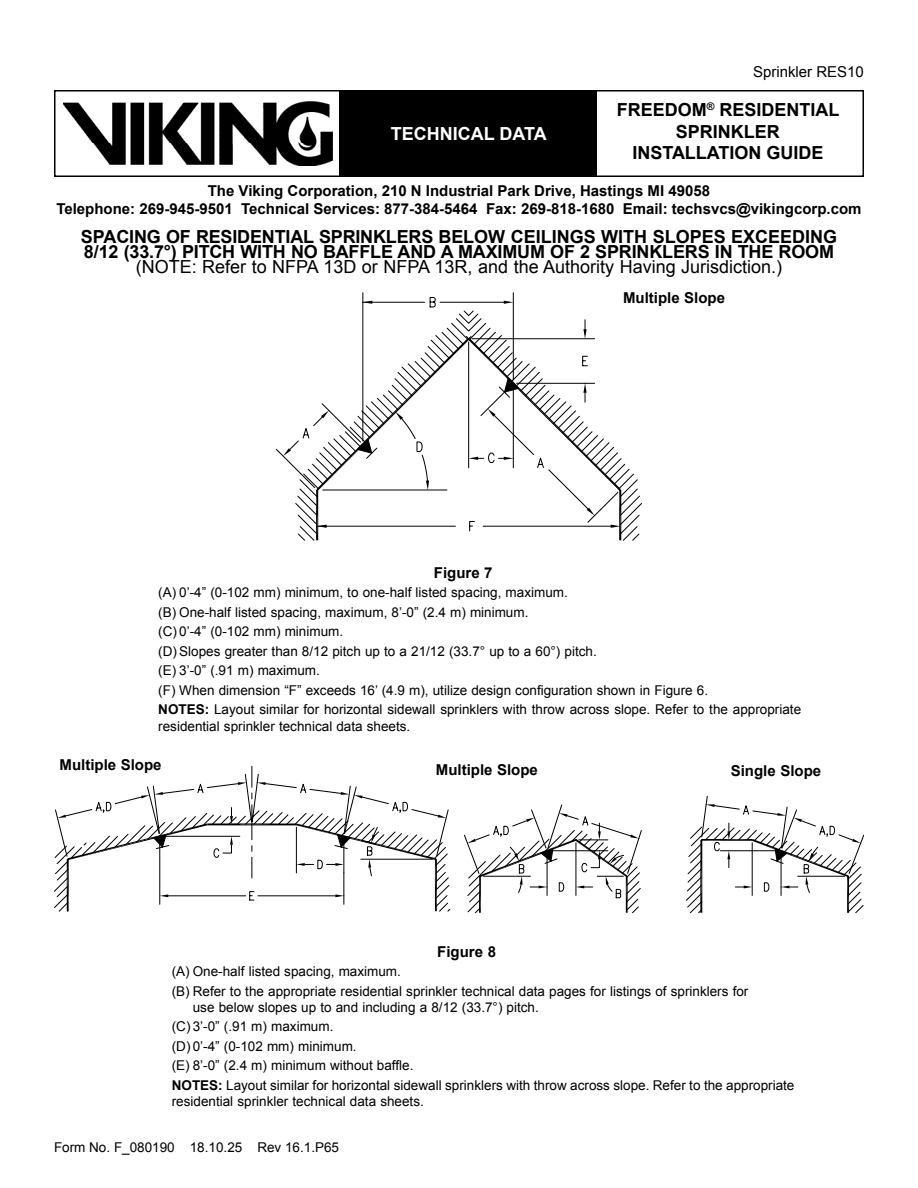
<style>
.page{position:relative;width:918px;height:1188px;background:#fff}
.page>*{position:absolute;margin:0;border:0;box-sizing:border-box;transform-origin:0 0}
.t1{font:700 18px/21.6px "Arial";letter-spacing:-.01em;color:#000;text-align:center}
.t2{font:18px "Arial";color:#000}
.t3{font:700 18px "Arial";color:#fff}
.t4{font:700 15px/18px "Arial";color:#000;text-align:center}
.t5{font:15px "Arial";color:#000}
.t6{font:13.5px/19.5px "Arial";color:#000}
.s1{font-weight:700}
</style>
<div class="page">
<div style="left:54px;top:90px;width:810px;height:87px;border:2px solid #000"></div>
<div style="left:340px;top:91px;width:257px;height:85px;background:#000"></div>
<img style="left:63px;top:102px;width:269px;height:64px">
<hr style="left:513px;top:293px;width:1px;height:87px;background:#000">
<hr style="left:363px;top:293px;width:1px;height:148px;background:#000">
<svg style="left:621px;top:458px;width:21px;height:82px"></svg>
<svg style="left:276px;top:297px;width:345px;height:243px"></svg>
<hr style="left:317px;top:526px;width:138px;height:1px;background:#000">
<svg style="left:55px;top:774px;width:809px;height:139px"></svg>
<h1 class="t3" style="left:391px;top:121px;width:157px">TECHNICAL DATA</h1>
<p class="t5" style="left:753px;top:62px;width:112px">Sprinkler RES10</p>
<h1 class="t1" style="left:617px;top:100px;width:224px">FREEDOM<sup>®</sup> RESIDENTIAL<br>SPRINKLER<br>INSTALLATION GUIDE</h1>
<p class="t4" style="left:56px;top:182px;width:807px">The Viking Corporation, 210 N Industrial Park Drive, Hastings MI 49058<br>Telephone: 269-945-9501 Technical Services: 877-384-5464 Fax: 269-818-1680 Email: techsvcs@vikingcorp.com</p>
<h1 class="t1" style="left:81px;top:230px;width:758px;line-height:15px;text-align:left">SPACING OF RESIDENTIAL SPRINKLERS BELOW CEILINGS WITH SLOPES EXCEEDING<br>8/12 (33.7°) PITCH WITH NO BAFFLE AND A MAXIMUM OF 2 SPRINKLERS IN THE ROOM</h1>
<h1 class="t2" style="left:136px;top:255px;width:648px">(NOTE: Refer to NFPA 13D or NFPA 13R, and the Authority Having Jurisdiction.)</h1>
<p class="t4" style="left:623px;top:290px;width:104px">Multiple Slope</p>
<p class="t4" style="left:434px;top:564px;width:60px">Figure 7</p>
<p class="t6" style="left:158px;top:583px;width:644px">(A) 0’-4” (0-102 mm) minimum, to one-half listed spacing, maximum.<br>(B) One-half listed spacing, maximum, 8’-0” (2.4 m) minimum.<br>(C) 0’-4” (0-102 mm) minimum.<br>(D) Slopes greater than 8/12 pitch up to a 21/12 (33.7° up to a 60°) pitch.<br>(E) 3’-0” (.91 m) maximum.<br>(F) When dimension “F” exceeds 16’ (4.9 m), utilize design configuration shown in Figure 6.<br><span class="s1">NOTES:</span> Layout similar for horizontal sidewall sprinklers with throw across slope. Refer to the appropriate</p>
<p class="t6" style="left:158px;top:716px;width:254px">residential sprinkler technical data sheets.</p>
<p class="t4" style="left:60px;top:756px;width:104px">Multiple Slope</p>
<p class="t4" style="left:436px;top:761px;width:104px">Multiple Slope</p>
<p class="t4" style="left:731px;top:762px;width:92px">Single Slope</p>
<p class="t4" style="left:437px;top:943px;width:60px">Figure 8</p>
<p class="t6" style="left:172px;top:962px;width:578px">(A) One-half listed spacing, maximum.<br>(B) Refer to the appropriate residential sprinkler technical data pages for listings of sprinklers for</p>
<p class="t6" style="left:172px;top:997px;width:624px;text-indent:21px">use below slopes up to and including a 8/12 (33.7°) pitch.<br>(C) 3’-0” (.91 m) maximum.<br>(D) 0’-4” (0-102 mm) minimum.<br>(E) 8’-0” (2.4 m) minimum without baffle.<br><span class="s1">NOTES:</span> Layout similar for horizontal sidewall sprinklers with throw across slope. Refer to the appropriate</p>
<p class="t6" style="left:172px;top:1092px;width:254px">residential sprinkler technical data sheets.</p>
<p class="t6" style="left:54px;top:1138px;width:287px">Form No. F_080190 18.10.25 Rev 16.1.P65</p>
</div>
